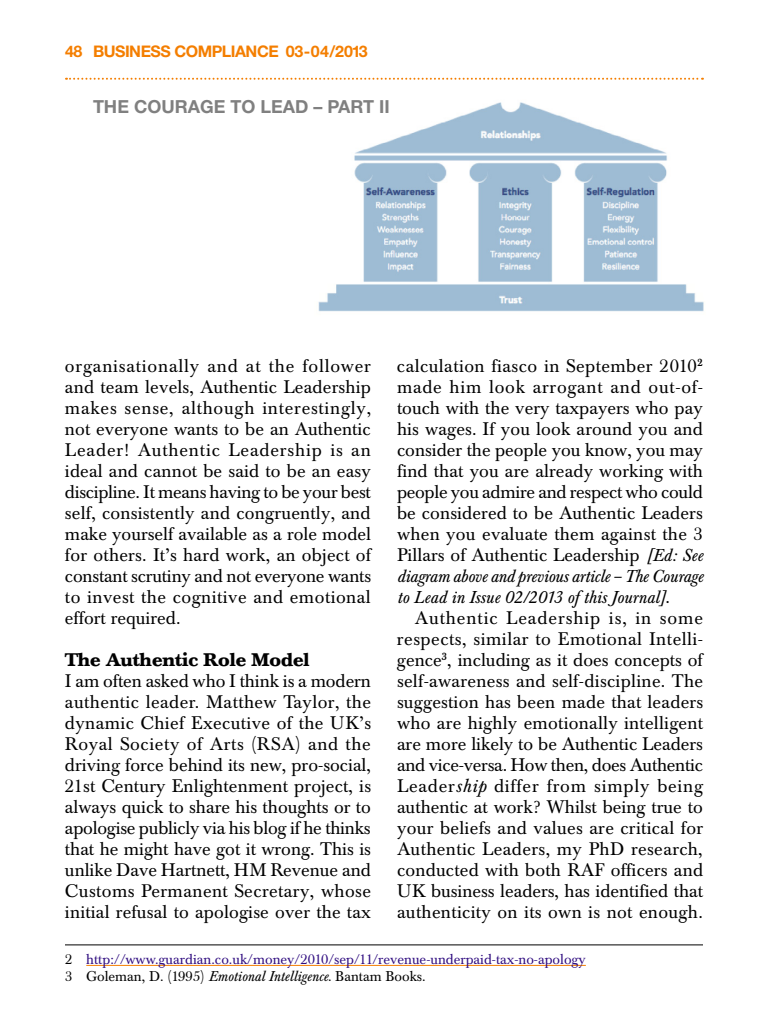
<style>
.page{position:relative;width:768px;height:1024px;background:#fff}
.page>*{position:absolute;margin:0;border:0;box-sizing:border-box;transform-origin:0 0}
.t1{font:18px/21px "Baskerville BE";letter-spacing:.01em;color:#000;text-align:justify}
.t2{font:700 18px "Helvetica Neue";color:#808080}
.t3{font:700 18px "Baskerville BE";color:#000}
.t4{font:italic 17px/21px "Baskerville BE";letter-spacing:-.015em;color:#000}
.t5{font:700 16px "Helvetica Neue";letter-spacing:-.03em;color:#f47e00}
.t6{font:14px/17px "Baskerville BE";color:#300d80}
.s1{font-style:italic;font-size:17px}
.s2{font-style:normal;font-size:18px}
.s3{font-style:italic}
.s4{color:#000}
.s5{font-style:italic;color:#000}
</style>
<div class="page">
<svg style="left:66px;top:78px;width:637px;height:2px"></svg>
<img style="left:318px;top:102px;width:386px;height:210px">
<hr style="left:65px;top:945px;width:638px;height:1px;background:#000">
<hr style="left:86px;top:965px;width:500px;height:1px;background:#f47e00">
<p class="t5" style="left:65px;top:41px;width:304px">48 BUSINESS COMPLIANCE 03-04/2013</p>
<p class="t2" style="left:93px;top:96px;width:298px">THE COURAGE TO LEAD – PART II</p>
<p class="t1" style="left:397px;top:356px;width:308px">calculation fiasco in September 2010<sup>2 </sup>made him look arrogant and out-of&shy;touch with the very taxpayers who pay his wages. If you look around you and consider the people you know, you may find that you are already working with people you admire and respect who could be considered to be Authentic Leaders when you evaluate them against the 3<br>Pillars of Authentic Leadership <span class="s1">[Ed: See</span></p>
<p class="t4" style="left:397px;top:566px;width:308px">diagram above and previous article – The Courage to Lead in Issue 02/2013 of this Journal]<span class="s2">.</span></p>
<p class="t1" style="left:397px;top:608px;width:308px;text-indent:18px">Authentic Leadership is, in some respects, similar to Emotional Intelli&shy;gence<sup>3</sup>, including as it does concepts of self-awareness and self-discipline. The suggestion has been made that leaders who are highly emotionally intelligent are more likely to be Authentic Leaders and vice-versa. How then, does Authentic Leader<span class="s3">ship</span> differ from simply being authentic at work? Whilst being true to your beliefs and values are critical for Authentic Leaders, my PhD research, conducted with both RAF officers and UK business leaders, has identified that authenticity on its own is not enough.</p>
<p class="t6" style="left:65px;top:951px;width:522px"><span class="s4">2</span> http://www.guardian.co.uk/money/2010/sep/11/revenue-underpaid-tax-no-apology<br><span class="s4">3 Goleman, D. (1995)</span> <span class="s5">Emotional Intelligence</span><span class="s4">. Bantam Books.</span></p>
<p class="t1" style="left:65px;top:356px;width:308px">organisationally and at the follower and team levels, Authentic Leadership makes sense, although interestingly, not everyone wants to be an Authentic Leader! Authentic Leadership is an ideal and cannot be said to be an easy discipline. It means having to be your best self, consistently and congruently, and make yourself available as a role model for others. It’s hard work, an object of constant scrutiny and not everyone wants to invest the cognitive and emotional effort required.</p>
<p class="t3" style="left:65px;top:648px;width:246px">The Authentic Role Model</p>
<p class="t1" style="left:65px;top:671px;width:308px">I am often asked who I think is a modern authentic leader. Matthew Taylor, the dynamic Chief Executive of the UK’s Royal Society of Arts (RSA) and the driving force behind its new, pro-social, 21st Century Enlightenment project, is always quick to share his thoughts or to apologise publicly via his blog if he thinks that he might have got it wrong. This is unlike Dave Hartnett, HM Revenue and Customs Permanent Secretary, whose initial refusal to apologise over the tax</p>
</div>
